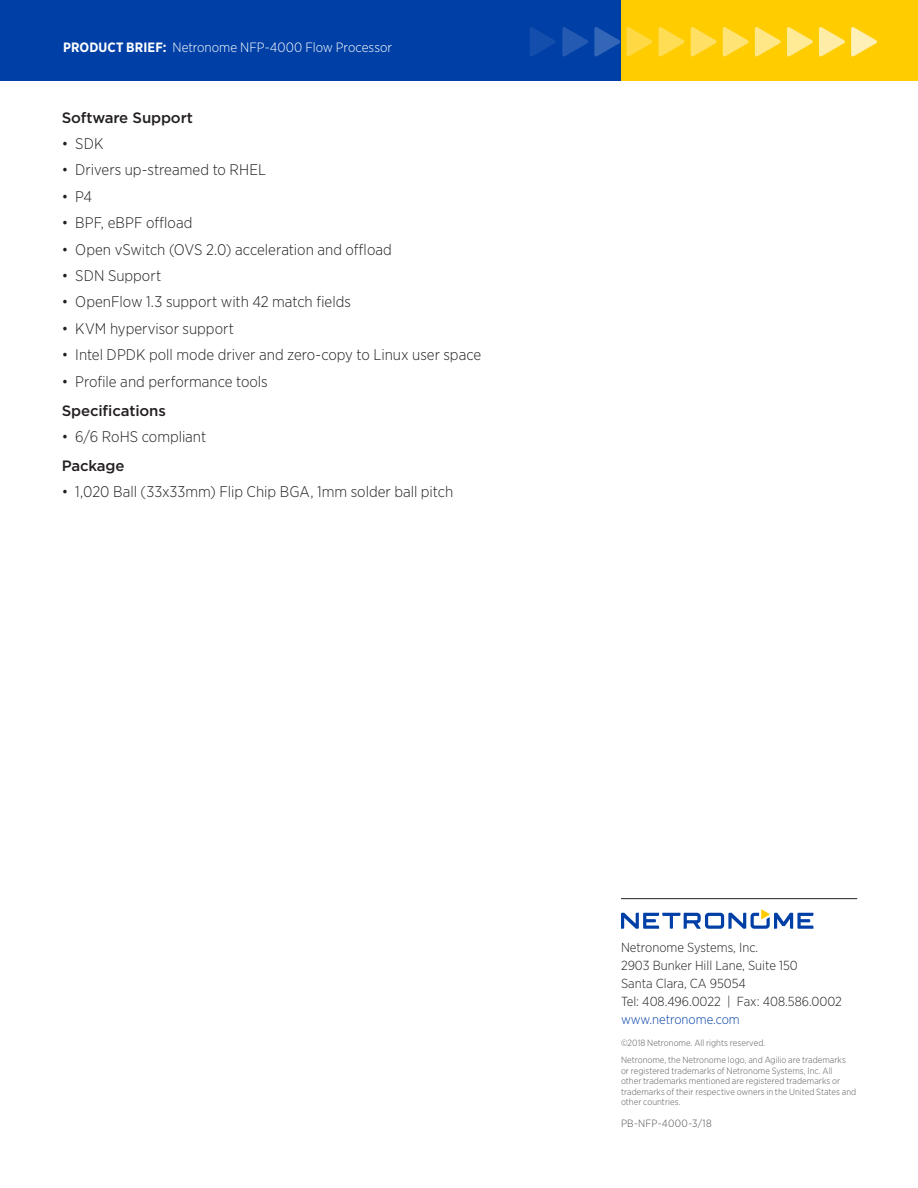
<style>
.page{position:relative;width:918px;height:1188px;background:#fff}
.page>*{position:absolute;margin:0;border:0;box-sizing:border-box;transform-origin:0 0}
.t1{font:300 15.3px "Gotham Narrow";color:#231f20}
.t2{font:500 15px "Gotham";letter-spacing:-.01em;color:#231f20}
.t3{font:300 13.5px "Gotham Narrow";color:#fff}
.t4{font:300 13.2px/18px "Gotham Narrow";color:#231f20}
.t5{font:300 13.2px "Gotham Narrow";color:#0040a6}
.t6{font:300 10.5px "Gotham Narrow";letter-spacing:.03em;color:#4e4f50}
.t7{font:300 9px/10.5px "Gotham Narrow";letter-spacing:.005em;color:#57585a}
.s1{font-weight:700}
</style>
<div class="page">
<div style="left:0;top:0;width:621px;height:81px;background:#0040a6"></div>
<div style="left:621px;top:0;width:297px;height:81px;background:#fc0"></div>
<hr style="left:621px;top:898px;width:236px;height:1px;background:#231f20">
<svg style="left:621px;top:910px;width:192px;height:19px"></svg>
<svg style="left:851px;top:27px;width:26px;height:29px"></svg>
<svg style="left:819px;top:27px;width:26px;height:29px"></svg>
<svg style="left:787px;top:27px;width:26px;height:29px"></svg>
<svg style="left:755px;top:27px;width:26px;height:29px"></svg>
<svg style="left:723px;top:27px;width:26px;height:29px"></svg>
<svg style="left:691px;top:27px;width:26px;height:29px"></svg>
<svg style="left:659px;top:27px;width:25px;height:29px"></svg>
<svg style="left:627px;top:27px;width:25px;height:29px"></svg>
<svg style="left:594px;top:27px;width:26px;height:29px"></svg>
<svg style="left:562px;top:27px;width:26px;height:29px"></svg>
<svg style="left:530px;top:27px;width:25px;height:29px"></svg>
<p class="t3" style="left:63px;top:39px;width:331px"><span class="s1">PRODUCT BRIEF:</span> Netronome NFP-4000 Flow Processor</p>
<p class="t2" style="left:62px;top:108px;width:133px">Software Support</p>
<p class="t1" style="left:62px;top:134px;width:43px">• SDK</p>
<p class="t1" style="left:62px;top:161px;width:206px">• Drivers up-streamed to RHEL</p>
<p class="t1" style="left:62px;top:187px;width:32px">• P4</p>
<p class="t1" style="left:62px;top:214px;width:132px">• BPF, eBPF offload</p>
<p class="t1" style="left:62px;top:240px;width:332px">• Open vSwitch (OVS 2.0) acceleration and offload</p>
<p class="t1" style="left:62px;top:266px;width:101px">• SDN Support</p>
<p class="t1" style="left:62px;top:293px;width:291px">• OpenFlow 1.3 support with 42 match fields</p>
<p class="t1" style="left:62px;top:319px;width:174px">• KVM hypervisor support</p>
<p class="t1" style="left:62px;top:346px;width:421px">• Intel DPDK poll mode driver and zero-copy to Linux user space</p>
<p class="t1" style="left:62px;top:372px;width:207px">• Profile and performance tools</p>
<p class="t2" style="left:62px;top:401px;width:106px">Specifications</p>
<p class="t1" style="left:62px;top:427px;width:146px">• 6/6 RoHS compliant</p>
<p class="t2" style="left:62px;top:456px;width:64px">Package</p>
<p class="t1" style="left:62px;top:482px;width:393px">• 1,020 Ball (33x33mm) Flip Chip BGA, 1mm solder ball pitch</p>
<p class="t4" style="left:621px;top:938px;width:222px">Netronome Systems, Inc.<br>2903 Bunker Hill Lane, Suite 150<br>Santa Clara, CA 95054<br>Tel: 408.496.0022 | Fax: 408.586.0002</p>
<p class="t5" style="left:621px;top:1012px;width:120px">www.netronome.com</p>
<p class="t7" style="left:621px;top:1034px;width:226px;line-height:17.2px">©2018 Netronome. All rights reserved.<br>Netronome, the Netronome logo, and Agilio are trademarks</p>
<p class="t7" style="left:621px;top:1065px;width:237px">or registered trademarks of Netronome Systems, Inc. All<br>other trademarks mentioned are registered trademarks or trademarks of their respective owners in the United States and other countries.</p>
<p class="t6" style="left:621px;top:1117px;width:92px">PB-NFP-4000-3/18</p>
</div>
